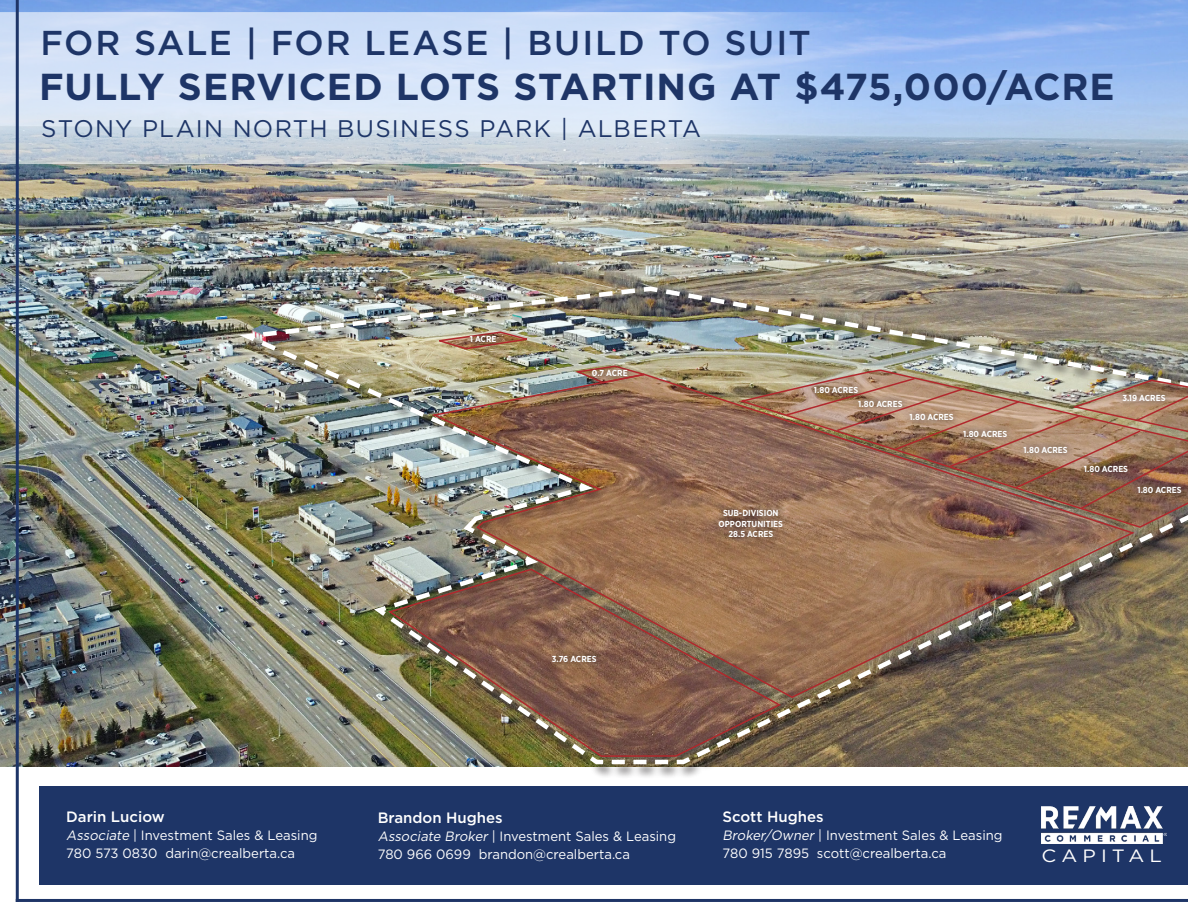
<style>
.page{position:relative;width:1188px;height:918px;background:#fff}
.page>*{position:absolute;margin:0;border:0;box-sizing:border-box;transform-origin:0 0}
.t1{font:700 37.5px "Gotham Pro";letter-spacing:.02em;color:#1e3567}
.t2{font:500 34.5px "Gotham";letter-spacing:.05em;color:#1e3567}
.t3{font:24px "Gotham Pro";letter-spacing:.05em;color:#1e3567}
.t4{font:17.85px "Gotham";letter-spacing:.255em;color:#fff;scale:1.13 1}
.t5{font:500 15px "Gotham";color:#fff}
.t6{font:13.5px "Gotham";color:#fff}
.t7{font:700 8.7px "Gotham Narrow";color:#fff}
.s1{font-style:italic}
</style>
<div class="page">
<img style="left:0;top:0;width:1188px;height:766px">
<div style="left:39px;top:786px;width:1149px;height:98px;background:#1e3567"></div>
<img style="left:1041px;top:806px;width:125px;height:37px">
<svg style="left:0;top:13px;width:939px;height:151px;background:#c6d7ef"></svg>
<hr style="left:16px;top:0;width:3px;height:902px;background:#1e3567">
<hr style="left:16px;top:899px;width:1172px;height:3px;background:#1e3567">
<div style="left:240px;top:286px;width:948px;height:492px;background:#231f20;opacity:.75"></div>
<img style="left:231px;top:284px;width:957px;height:482px">
<img style="left:254px;top:286px;width:386px;height:64px">
<div style="left:463px;top:328px;width:40px;height:22px;background:#231f20;opacity:.75"></div>
<svg style="left:576px;top:365px;width:75px;height:8px"></svg>
<div style="left:585px;top:362px;width:49px;height:22px;background:#231f20;opacity:.75"></div>
<img style="left:432px;top:373px;width:705px;height:326px">
<img style="left:388px;top:568px;width:395px;height:190px">
<img style="left:390px;top:569px;width:389px;height:187px">
<div style="left:545px;top:648px;width:59px;height:21px;background:#231f20;opacity:.75"></div>
<img style="left:785px;top:358px;width:403px;height:152px">
<div style="left:712px;top:502px;width:78px;height:42px;background:#231f20;opacity:.75"></div>
<p class="t2" style="left:41px;top:20px;width:772px">FOR SALE | FOR LEASE | BUILD TO SUIT</p>
<p class="t1" style="left:39px;top:65px;width:1077px">FULLY SERVICED LOTS STARTING AT $475,000/ACRE</p>
<p class="t3" style="left:41px;top:115px;width:661px">STONY PLAIN NORTH BUSINESS PARK | ALBERTA</p>
<p class="t7" style="left:470px;top:334px;width:28px">1 ACRE</p>
<p class="t7" style="left:592px;top:368px;width:37px">0.7 ACRE</p>
<p class="t7" style="left:552px;top:653px;width:46px">3.76 ACRES</p>
<p class="t7" style="left:723px;top:507px;width:57px">SUB-DIVISION</p>
<p class="t7" style="left:719px;top:518px;width:66px">OPPORTUNITIES</p>
<p class="t7" style="left:728px;top:528px;width:46px">28.5 ACRES</p>
<p class="t7" style="left:814px;top:384px;width:46px">1.80 ACRES</p>
<p class="t7" style="left:858px;top:398px;width:46px">1.80 ACRES</p>
<p class="t7" style="left:909px;top:412px;width:46px">1.80 ACRES</p>
<p class="t7" style="left:963px;top:428px;width:46px">1.80 ACRES</p>
<p class="t7" style="left:1023px;top:444px;width:46px">1.80 ACRES</p>
<p class="t7" style="left:1122px;top:392px;width:45px">3.19 ACRES</p>
<p class="t7" style="left:1084px;top:463px;width:46px">1.80 ACRES</p>
<p class="t7" style="left:1137px;top:484px;width:46px">1.80 ACRES</p>
<p class="t5" style="left:723px;top:806px;width:103px">Scott Hughes</p>
<p class="t6" style="left:723px;top:827px;width:282px"><span class="s1">Broker/Owner</span> | Investment Sales &amp; Leasing</p>
<p class="t6" style="left:723px;top:845px;width:226px">780 915 7895 scott@crealberta.ca</p>
<p class="t5" style="left:66px;top:806px;width:100px">Darin Luciow</p>
<p class="t6" style="left:66px;top:827px;width:253px"><span class="s1">Associate</span> | Investment Sales &amp; Leasing</p>
<p class="t6" style="left:66px;top:845px;width:231px">780 573 0830 darin@crealberta.ca</p>
<p class="t4" style="left:1041px;top:846px;width:108px">CAPITAL</p>
<p class="t5" style="left:378px;top:808px;width:127px">Brandon Hughes</p>
<p class="t6" style="left:378px;top:829px;width:300px"><span class="s1">Associate Broker</span> | Investment Sales &amp; Leasing</p>
<p class="t6" style="left:378px;top:847px;width:254px">780 966 0699 brandon@crealberta.ca</p>
</div>
